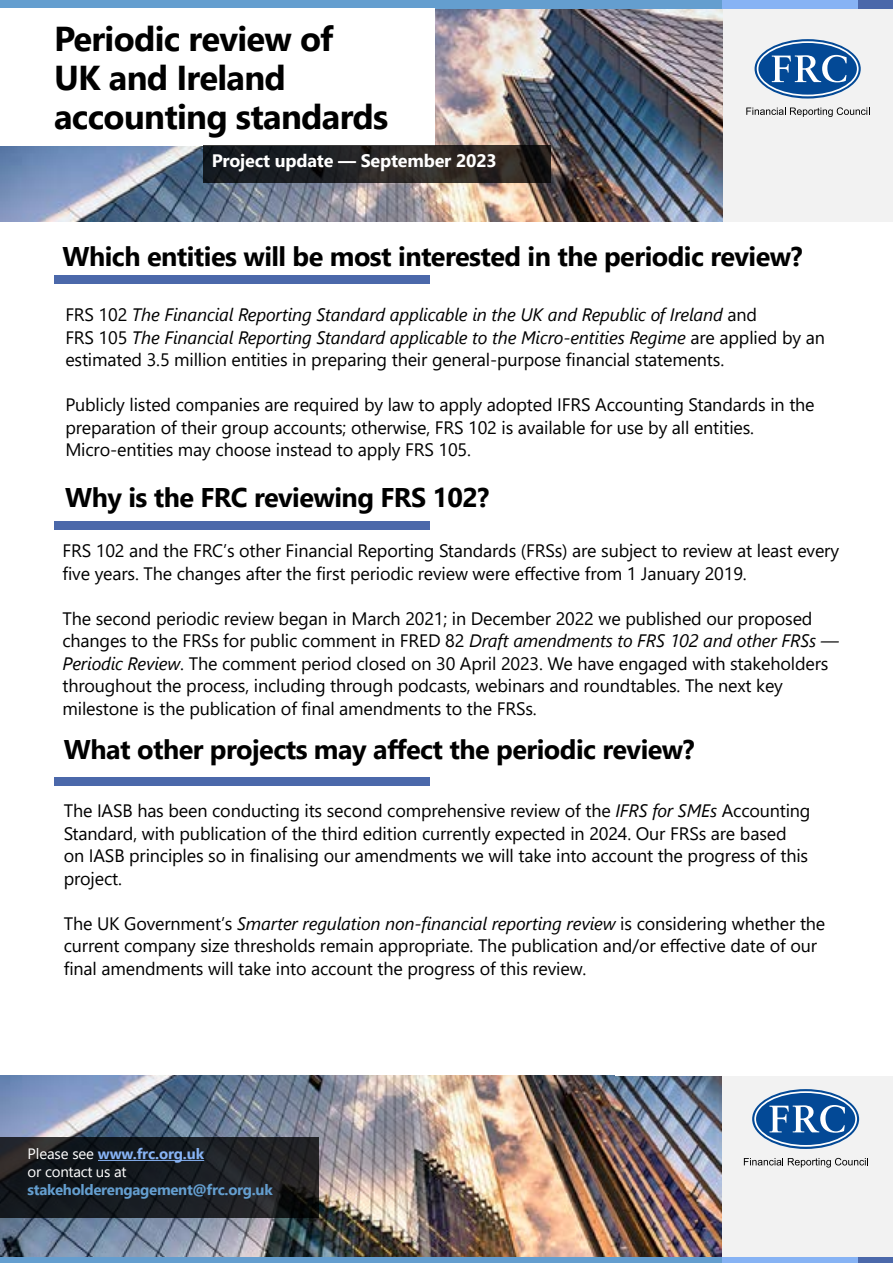
<style>
.page{position:relative;width:893px;height:1263px;background:#fff}
.page>*{position:absolute;margin:0;border:0;box-sizing:border-box;transform-origin:0 0}
.t1{font:700 34.5px/39px "Segoe UI";letter-spacing:-.02em;color:#000}
.t2{font:700 27px "Segoe UI";letter-spacing:-.02em;color:#000}
.t3{font:18px/22.5px "Segoe UI";letter-spacing:-.01em;color:#000}
.t4{font:italic 18px/22.5px "Segoe UI";letter-spacing:-.01em;color:#000}
.t5{font:700 18px "Segoe UI";letter-spacing:-.01em;color:#fff}
.t6{font:15px/18px "Segoe UI";letter-spacing:-.02em;color:#fff}
.t7{font:700 15px "Segoe UI";letter-spacing:-.02em;color:#649ecf}
.s1{font-style:normal}
.s2{font-style:italic}
.s3{font-weight:700;color:#87b3f4}
</style>
<div class="page">
<div style="left:723px;top:0;width:170px;height:221px;background:#f2f2f2"></div>
<img style="left:0;top:9px;width:723px;height:212px">
<div style="left:0;top:0;width:723px;height:9px;background:#649ecf"></div>
<div style="left:723px;top:0;width:170px;height:9px;background:#87b3f4"></div>
<div style="left:859px;top:0;width:34px;height:9px;background:#4b68aa"></div>
<div style="left:0;top:1254px;width:723px;height:9px;background:#649ecf"></div>
<div style="left:723px;top:1254px;width:170px;height:9px;background:#87b3f4"></div>
<div style="left:859px;top:1254px;width:34px;height:9px;background:#4b68aa"></div>
<div style="left:0;top:8px;width:435px;height:138px;background:#fff"></div>
<div style="left:54px;top:275px;width:375px;height:8px;background:#4b68aa"></div>
<svg style="left:203px;top:146px;width:347px;height:37px;background:#232222"></svg>
<svg style="left:755px;top:39px;width:106px;height:60px"></svg>
<svg style="left:757px;top:41px;width:102px;height:55px"></svg>
<svg style="left:746px;top:107px;width:124px;height:10px"></svg>
<div style="left:54px;top:521px;width:375px;height:8px;background:#4b68aa"></div>
<div style="left:54px;top:777px;width:375px;height:9px;background:#4b68aa"></div>
<img style="left:0;top:1076px;width:722px;height:181px">
<div style="left:723px;top:1076px;width:170px;height:181px;background:#f2f2f2"></div>
<svg style="left:752px;top:1089px;width:107px;height:60px"></svg>
<svg style="left:754px;top:1091px;width:103px;height:56px"></svg>
<svg style="left:744px;top:1158px;width:124px;height:9px"></svg>
<svg style="left:0;top:1137px;width:319px;height:81px;background:#191c20"></svg>
<hr style="left:98px;top:1160px;width:106px;height:1px;background:#87b3f4">
<h1 class="t1" style="left:54px;top:16px;width:336px">Periodic review of<br>UK and Ireland accounting standards</h1>
<p class="t5" style="left:212px;top:144px;width:287px">Project update — September 2023</p>
<h2 class="t2" style="left:63px;top:231px;width:742px">Which entities will be most interested in the periodic review?</h2>
<p class="t4" style="left:65px;top:301px;width:761px"><span class="s1">FRS 102</span> The Financial Reporting Standard applicable in the UK and Republic of Ireland <span class="s1">and<br>FRS 105</span> The Financial Reporting Standard applicable to the Micro-entities Regime <span class="s1">are applied by an estimated 3.5 million entities in preparing their general-purpose financial statements.</span></p>
<p class="t3" style="left:65px;top:392px;width:751px">Publicly listed companies are required by law to apply adopted IFRS Accounting Standards in the preparation of their group accounts; otherwise, FRS 102 is available for use by all entities.<br>Micro-entities may choose instead to apply FRS 105.</p>
<h2 class="t2" style="left:65px;top:471px;width:426px">Why is the FRC reviewing FRS 102?</h2>
<p class="t3" style="left:63px;top:538px;width:778px">FRS 102 and the FRC’s other Financial Reporting Standards (FRSs) are subject to review at least every five years. The changes after the first periodic review were effective from 1 January 2019.</p>
<p class="t3" style="left:63px;top:606px;width:778px">The second periodic review began in March 2021; in December 2022 we published our proposed changes to the FRSs for public comment in FRED 82 <span class="s2">Draft amendments to FRS 102 and other FRSs — Periodic Review</span>. The comment period closed on 30 April 2023. We have engaged with stakeholders throughout the process, including through podcasts, webinars and roundtables. The next key milestone is the publication of final amendments to the FRSs.</p>
<h2 class="t2" style="left:64px;top:723px;width:632px">What other projects may affect the periodic review?</h2>
<p class="t3" style="left:64px;top:798px;width:748px">The IASB has been conducting its second comprehensive review of the <span class="s2">IFRS for SMEs</span> Accounting Standard, with publication of the third edition currently expected in 2024. Our FRSs are based on IASB principles so in finalising our amendments we will take into account the progress of this project.</p>
<p class="t3" style="left:64px;top:910px;width:763px">The UK Government’s <span class="s2">Smarter regulation non-financial reporting review</span> is considering whether the current company size thresholds remain appropriate. The publication and/or effective date of our final amendments will take into account the progress of this review.</p>
<p class="t6" style="left:28px;top:1143px;width:178px">Please see <span class="s3">www.frc.org.uk </span>or contact us at</p>
<p class="t7" style="left:28px;top:1175px;width:247px">stakeholderengagement@frc.org.uk</p>
</div>
